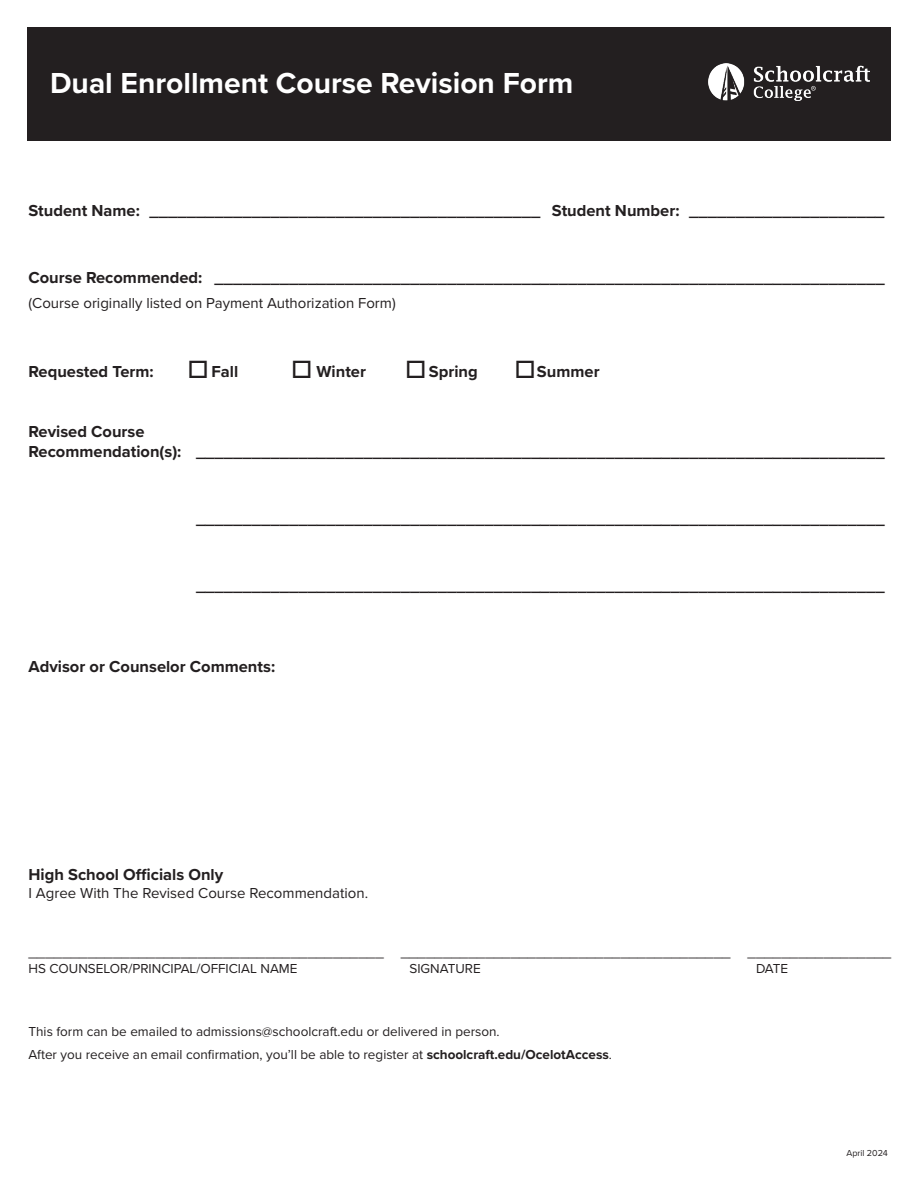
<style>
.page{position:relative;width:918px;height:1188px;background:#fff}
.page>*{position:absolute;margin:0;border:0;box-sizing:border-box;transform-origin:0 0}
.t1{font:700 30px "Proxima Nova";color:#fff}
.t2{font:700 16.5px "Proxima Nova";color:#231f20}
.t3{font:15px "Proxima Nova";color:#231f20}
.t4{font:13.5px "Proxima Nova";color:#231f20}
.t5{font:9px "Proxima Nova";color:#231f20}
.s1{font-weight:700}
</style>
<div class="page">
<div style="left:27px;top:27px;width:864px;height:113px;background:#231f20"></div>
<img style="left:708px;top:64px;width:162px;height:37px">
<p class="t1" style="left:50px;top:61px;width:525px">Dual Enrollment Course Revision Form</p>
<p class="t2" style="left:28px;top:198px;width:858px">Student Name: __________________________________________ Student Number: _____________________</p>
<p class="t2" style="left:28px;top:265px;width:858px">Course Recommended: ________________________________________________________________________</p>
<p class="t3" style="left:28px;top:292px;width:369px">(Course originally listed on Payment Authorization Form)</p>
<p class="t2" style="left:28px;top:359px;width:127px">Requested Term:</p>
<p class="t2" style="left:188px;top:359px;width:52px">□ Fall</p>
<p class="t2" style="left:291px;top:359px;width:77px">□ Winter</p>
<p class="t2" style="left:405px;top:359px;width:74px">□ Spring</p>
<p class="t2" style="left:514px;top:359px;width:87px">□Summer</p>
<p class="t2" style="left:28px;top:419px;width:118px">Revised Course</p>
<p class="t2" style="left:28px;top:439px;width:858px">Recommendation(s): __________________________________________________________________________</p>
<p class="t2" style="left:196px;top:506px;width:690px">__________________________________________________________________________</p>
<p class="t2" style="left:196px;top:573px;width:690px">__________________________________________________________________________</p>
<p class="t2" style="left:28px;top:654px;width:248px">Advisor or Counselor Comments:</p>
<p class="t2" style="left:28px;top:862px;width:196px">High School Officials Only</p>
<p class="t3" style="left:28px;top:882px;width:341px">I Agree With The Revised Course Recommendation.</p>
<p class="t3" style="left:28px;top:940px;width:864px">__________________________________________ _______________________________________ _________________</p>
<p class="t4" style="left:28px;top:958px;width:270px">HS COUNSELOR/PRINCIPAL/OFFICIAL NAME</p>
<p class="t4" style="left:409px;top:958px;width:73px">SIGNATURE</p>
<p class="t4" style="left:756px;top:958px;width:34px">DATE</p>
<p class="t4" style="left:28px;top:1022px;width:473px">This form can be emailed to admissions@schoolcraft.edu or delivered in person.</p>
<p class="t4" style="left:28px;top:1045px;width:585px">After you receive an email confirmation, you’ll be able to register at <span class="s1">schoolcraft.edu/OcelotAccess</span>.</p>
<p class="t5" style="left:846px;top:1146px;width:43px">April 2024</p>
</div>
